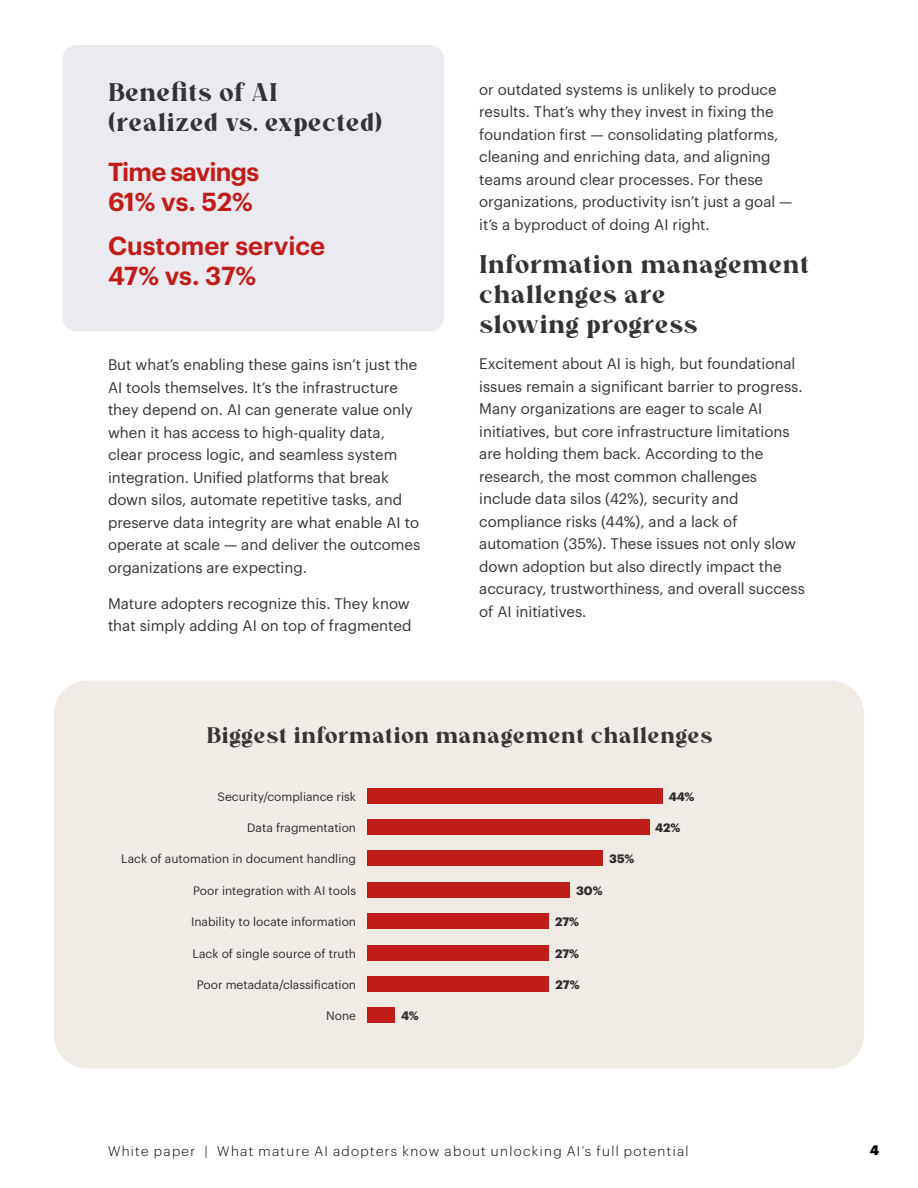
<style>
.page{position:relative;width:918px;height:1188px;background:#fff}
.page>*{position:absolute;margin:0;border:0;box-sizing:border-box;transform-origin:0 0}
.t1{font:700 25.5px/30px "Regis";color:#333}
.t2{font:600 25.5px/30px "Graphik";color:#c01d19}
.t3{font:600 25.5px/30px "Graphik";letter-spacing:-.03em;color:#c01d19}
.t4{font:700 22.5px "Regis";color:#353535}
.t5{font:15px/22.5px "Graphik";color:#333}
.t6{font:300 13.5px "Graphik";letter-spacing:.1em;color:#000}
.t7{font:900 13.5px "Graphik";color:#000}
.t8{font:12px "Graphik";color:#2d2d2d}
.t9{font:700 12px "Graphik";letter-spacing:-.005em;color:#2d2d2d}
</style>
<div class="page">
<div style="left:63px;top:45px;width:381px;height:286px;background:#ebeaf1;border-radius:14px"></div>
<div style="left:54px;top:680px;width:810px;height:389px;background:#f1ebe5;border-radius:34px"></div>
<div style="left:368px;top:788px;width:295px;height:15px;background:#c01d19"></div>
<div style="left:368px;top:819px;width:282px;height:16px;background:#c01d19"></div>
<div style="left:368px;top:851px;width:235px;height:15px;background:#c01d19"></div>
<div style="left:368px;top:882px;width:202px;height:15px;background:#c01d19"></div>
<div style="left:367px;top:913px;width:182px;height:16px;background:#c01d19"></div>
<div style="left:367px;top:945px;width:182px;height:15px;background:#c01d19"></div>
<div style="left:368px;top:976px;width:181px;height:16px;background:#c01d19"></div>
<div style="left:368px;top:1008px;width:27px;height:15px;background:#c01d19"></div>
<p class="t1" style="left:108px;top:77px;width:276px">Benefts of AI (realized vs. expected)</p>
<p class="t3" style="left:108px;top:155px;width:153px">Time savings<br>61% vs. 52%</p>
<p class="t2" style="left:108px;top:228px;width:219px">Customer service<br>47% vs. 37%</p>
<p class="t5" style="left:108px;top:352px;width:314px">But what’s enabling these gains isn’t just the AI tools themselves. It’s the infrastructure they depend on. AI can generate value only when it has access to high-quality data, clear process logic, and seamless system integration. Unified platforms that break down silos, automate repetitive tasks, and preserve data integrity are what enable AI to operate at scale — and deliver the outcomes organizations are expecting.</p>
<p class="t5" style="left:108px;top:591px;width:305px">Mature adopters recognize this. They know that simply adding AI on top of fragmented</p>
<p class="t5" style="left:479px;top:77px;width:315px">or outdated systems is unlikely to produce results. That’s why they invest in fixing the foundation first — consolidating platforms, cleaning and enriching data, and aligning teams around clear processes. For these organizations, productivity isn’t just a goal — it’s a byproduct of doing AI right.</p>
<h2 class="t1" style="left:479px;top:249px;width:332px">Information management challenges are<br>slowing progress</h2>
<p class="t5" style="left:479px;top:351px;width:327px">Excitement about AI is high, but foundational issues remain a significant barrier to progress.<br>Many organizations are eager to scale AI initiatives, but core infrastructure limitations are holding them back. According to the research, the most common challenges include data silos (42%), security and compliance risks (44%), and a lack of automation (35%). These issues not only slow down adoption but also directly impact the accuracy, trustworthiness, and overall success of AI initiatives.</p>
<p class="t4" style="left:206px;top:722px;width:508px">Biggest information management challenges</p>
<p class="t8" style="left:218px;top:787px;width:140px">Security/compliance risk</p>
<p class="t9" style="left:669px;top:787px;width:27px">44%</p>
<p class="t9" style="left:655px;top:818px;width:27px">42%</p>
<p class="t9" style="left:609px;top:850px;width:26px">35%</p>
<p class="t9" style="left:576px;top:881px;width:28px">30%</p>
<p class="t9" style="left:555px;top:912px;width:26px">27%</p>
<p class="t9" style="left:555px;top:944px;width:26px">27%</p>
<p class="t9" style="left:556px;top:975px;width:26px">27%</p>
<p class="t9" style="left:401px;top:1007px;width:19px">4%</p>
<p class="t8" style="left:247px;top:819px;width:110px">Data fragmentation</p>
<p class="t8" style="left:121px;top:850px;width:236px">Lack of automation in document handling</p>
<p class="t8" style="left:193px;top:881px;width:165px">Poor integration with AI tools</p>
<p class="t8" style="left:191px;top:913px;width:167px">Inability to locate information</p>
<p class="t8" style="left:193px;top:944px;width:165px">Lack of single source of truth</p>
<p class="t8" style="left:197px;top:976px;width:161px">Poor metadata/classification</p>
<p class="t8" style="left:326px;top:1007px;width:31px">None</p>
<p class="t6" style="left:108px;top:1141px;width:582px">White paper | What mature AI adopters know about unlocking AI’s full potential</p>
<p class="t7" style="left:870px;top:1140px;width:11px">4</p>
</div>
